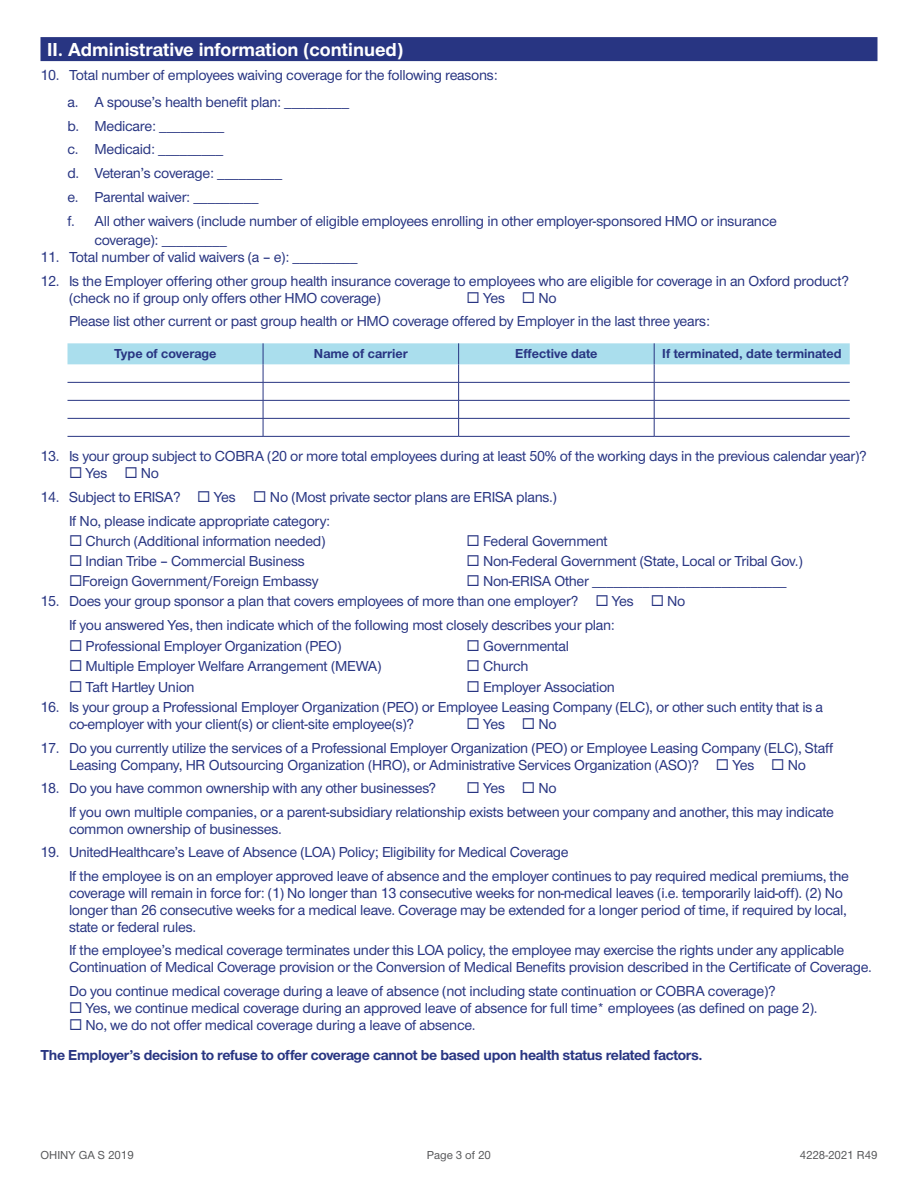
<style>
.page{position:relative;width:918px;height:1188px;background:#fff}
.page>*{position:absolute;margin:0;border:0;box-sizing:border-box;transform-origin:0 0}
.t1{font:700 19.5px "UHC Sans";color:#fff}
.t2{font:500 15px/16.8px "UHC Sans";letter-spacing:-.02em;color:#283582}
.t3{font:700 15px/30.3px "UHC Sans";letter-spacing:-.02em;color:#283582}
.t4{font:700 13.5px "UHC Sans";color:#283582}
.t5{font:500 12px "UHC Sans";color:#57585a}
.s1{font-weight:500}
</style>
<div class="page">
<div style="left:40px;top:37px;width:838px;height:24px;background:#283582"></div>
<svg style="left:68px;top:343px;width:782px;height:93px"></svg>
<hr style="left:68px;top:436px;width:195px;height:1px;background:#283582">
<hr style="left:263px;top:436px;width:196px;height:1px;background:#283582">
<hr style="left:459px;top:436px;width:195px;height:1px;background:#283582">
<hr style="left:654px;top:436px;width:196px;height:1px;background:#283582">
<h1 class="t1" style="left:47px;top:36px;width:358px">II. Administrative information (continued)</h1>
<p class="t2" style="left:68px;top:61px;width:432px;line-height:27px;text-indent:-27px">10. Total number of employees waiving coverage for the following reasons: a. A spouse’s health benefit plan: _________</p>
<p class="t2" style="left:67px;top:113px;width:711px;line-height:23.9px">b. Medicare: _________<br>c. Medicaid: _________<br>d. Veteran’s coverage: _________<br>e. Parental waiver: _________<br>f. All other waivers (include number of eligible employees enrolling in other employer-sponsored HMO or insurance</p>
<p class="t2" style="left:94px;top:231px;width:134px">coverage): _________</p>
<p class="t2" style="left:40px;top:248px;width:319px">11. Total number of valid waivers (a – e): _________</p>
<p class="t2" style="left:69px;top:272px;width:781px;text-indent:-28px">12. Is the Employer offering other group health insurance coverage to employees who are eligible for coverage in an Oxford product? (check no if group only offers other HMO coverage)</p>
<p class="t2" style="left:69px;top:285px;width:643px;line-height:23.7px;text-indent:398px">◻ Yes ◻ No<br>Please list other current or past group health or HMO coverage offered by Employer in the last three years:</p>
<p class="t4" style="left:114px;top:345px;width:104px">Type of coverage</p>
<p class="t4" style="left:314px;top:345px;width:95px">Name of carrier</p>
<p class="t4" style="left:515px;top:345px;width:84px">Effective date</p>
<p class="t4" style="left:662px;top:345px;width:181px">If terminated, date terminated</p>
<p class="t2" style="left:40px;top:447px;width:828px">13. Is your group subject to COBRA (20 or more total employees during at least 50% of the working days in the previous calendar year)?</p>
<p class="t2" style="left:69px;top:464px;width:92px">◻ Yes ◻ No</p>
<p class="t2" style="left:69px;top:485px;width:490px;line-height:23.7px;text-indent:-28px">14. Subject to ERISA? ◻ Yes ◻ No (Most private sector plans are ERISA plans.)<br>If No, please indicate appropriate category:</p>
<p class="t2" style="left:69px;top:532px;width:258px">◻ Church (Additional information needed)</p>
<p class="t2" style="left:466px;top:532px;width:143px">◻ Federal Government</p>
<p class="t2" style="left:69px;top:552px;width:237px">◻ Indian Tribe – Commercial Business</p>
<p class="t2" style="left:466px;top:552px;width:338px">◻ Non-Federal Government (State, Local or Tribal Gov.)</p>
<p class="t2" style="left:69px;top:572px;width:251px">◻Foreign Government/Foreign Embassy</p>
<p class="t2" style="left:466px;top:572px;width:322px">◻ Non-ERISA Other ___________________________</p>
<p class="t2" style="left:69px;top:589px;width:618px;line-height:23.7px;text-indent:-28px">15. Does your group sponsor a plan that covers employees of more than one employer? ◻ Yes ◻ No<br>If you answered Yes, then indicate which of the following most closely describes your plan:</p>
<p class="t2" style="left:69px;top:637px;width:274px">◻ Professional Employer Organization (PEO)</p>
<p class="t2" style="left:466px;top:637px;width:104px">◻ Governmental</p>
<p class="t2" style="left:69px;top:657px;width:314px">◻ Multiple Employer Welfare Arrangement (MEWA)</p>
<p class="t2" style="left:466px;top:657px;width:63px">◻ Church</p>
<p class="t2" style="left:69px;top:678px;width:127px">◻ Taft Hartley Union</p>
<p class="t2" style="left:466px;top:678px;width:150px">◻ Employer Association</p>
<p class="t2" style="left:69px;top:698px;width:756px;text-indent:-28px">16. Is your group a Professional Employer Organization (PEO) or Employee Leasing Company (ELC), or other such entity that is a co-employer with your client(s) or client-site employee(s)?</p>
<p class="t2" style="left:466px;top:715px;width:92px">◻ Yes ◻ No</p>
<p class="t2" style="left:40px;top:739px;width:795px;text-align:center">17. Do you currently utilize the services of a Professional Employer Organization (PEO) or Employee Leasing Company (ELC), Staff<br>Leasing Company, HR Outsourcing Organization (HRO), or Administrative Services Organization (ASO)? ◻ Yes ◻ No</p>
<p class="t2" style="left:41px;top:779px;width:397px">18. Do you have common ownership with any other businesses?</p>
<p class="t2" style="left:69px;top:776px;width:766px;line-height:23.5px;text-indent:398px">◻ Yes ◻ No<br>If you own multiple companies, or a parent-subsidiary relationship exists between your company and another, this may indicate</p>
<p class="t2" style="left:69px;top:820px;width:214px">common ownership of businesses.</p>
<p class="t2" style="left:69px;top:840px;width:782px;line-height:23.5px;text-indent:-28px">19. UnitedHealthcare’s Leave of Absence (LOA) Policy; Eligibility for Medical Coverage<br>If the employee is on an employer approved leave of absence and the employer continues to pay required medical premiums, the</p>
<p class="t2" style="left:69px;top:884px;width:779px">coverage will remain in force for: (1) No longer than 13 consecutive weeks for non-medical leaves (i.e. temporarily laid-off). (2) No longer than 26 consecutive weeks for a medical leave. Coverage may be extended for a longer period of time, if required by local, state or federal rules.</p>
<p class="t2" style="left:69px;top:941px;width:804px">If the employee’s medical coverage terminates under this LOA policy, the employee may exercise the rights under any applicable<br>Continuation of Medical Coverage provision or the Conversion of Medical Benefits provision described in the Certificate of Coverage.</p>
<p class="t2" style="left:69px;top:982px;width:708px">Do you continue medical coverage during a leave of absence (not including state continuation or COBRA coverage)?</p>
<p class="t2" style="left:69px;top:999px;width:750px">◻ Yes, we continue medical coverage during an approved leave of absence for full time* employees (as defined on page 2).</p>
<p class="t3" style="left:40px;top:1009px;width:664px;text-indent:28px">◻ <span class="s1">No, we do not offer medical coverage during a leave of absence.<br></span>The Employer’s decision to refuse to offer coverage cannot be based upon health status related factors.</p>
<p class="t5" style="left:40px;top:1147px;width:95px">OHINY GA S 2019</p>
<p class="t5" style="left:427px;top:1147px;width:66px">Page 3 of 20</p>
<p class="t5" style="left:800px;top:1147px;width:79px">4228-2021 R49</p>
</div>
